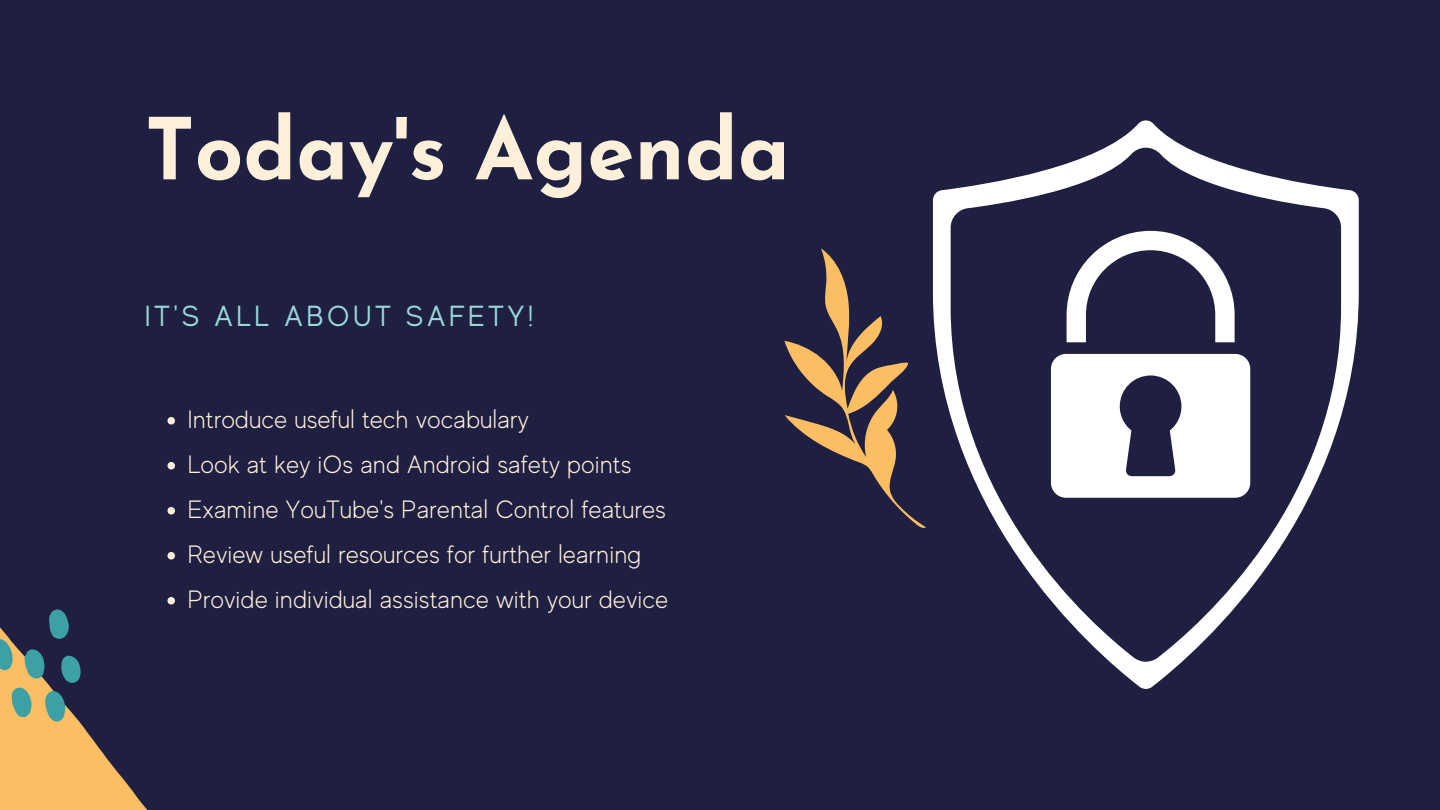
<style>
.page{position:relative;width:1440px;height:810px;background:#1f1f41}
.page>*{position:absolute;margin:0;border:0;box-sizing:border-box;transform-origin:0 0}
.t1{font:700 85px "Josefin Sans";color:#fdf0da}
.t2{font:29px "MADE Evolve Sans";letter-spacing:.12em;color:#97d7d8}
.t3{font:300 25px "MADE Evolve Sans";color:#fdf0da}
</style>
<div class="page">
<svg style="left:784px;top:241px;width:149px;height:287px"></svg>
<svg style="left:933px;top:120px;width:426px;height:569px"></svg>
<svg style="left:167px;top:417px;width:8px;height:8px"></svg>
<svg style="left:167px;top:462px;width:8px;height:8px"></svg>
<svg style="left:167px;top:507px;width:8px;height:8px"></svg>
<svg style="left:167px;top:552px;width:8px;height:8px"></svg>
<svg style="left:0;top:597px;width:175px;height:213px"></svg>
<p class="t1" style="left:145px;top:116px;width:647px">Today's Agenda</p>
<p class="t2" style="left:145px;top:300px;width:390px">IT'S ALL ABOUT SAFETY!</p>
<p class="t3" style="left:187px;top:406px;width:343px">Introduce useful tech vocabulary</p>
<p class="t3" style="left:187px;top:451px;width:446px">Look at key iOs and Android safety points</p>
<p class="t3" style="left:187px;top:496px;width:480px">Examine YouTube's Parental Control features</p>
<p class="t3" style="left:187px;top:541px;width:456px">Review useful resources for further learning</p>
<p class="t3" style="left:187px;top:586px;width:482px">Provide individual assistance with your device</p>
</div>
